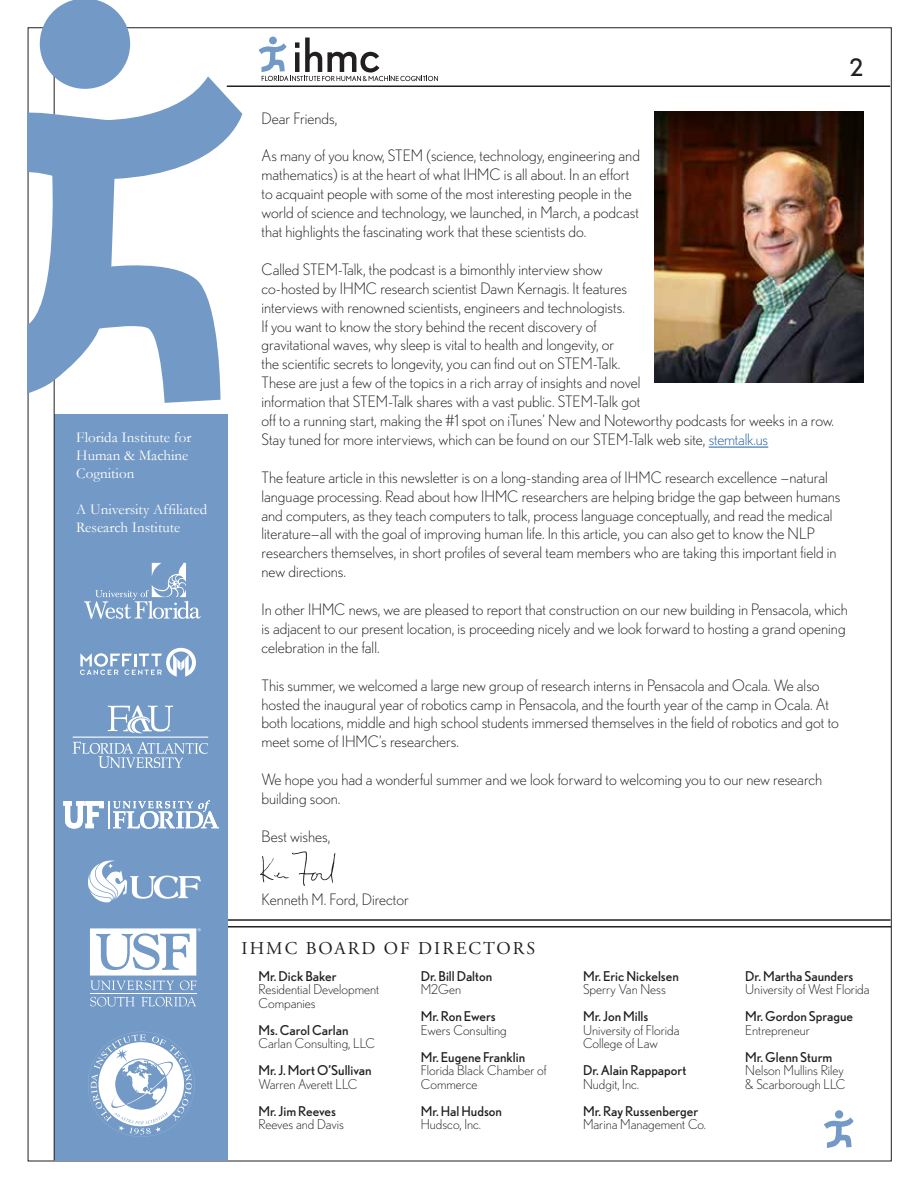
<style>
.page{position:relative;width:918px;height:1188px;background:#fff}
.page>*{position:absolute;margin:0;border:0;box-sizing:border-box;transform-origin:0 0}
.t1{font:24px "Nobel";color:#231f20}
.t2{font:18px "Adobe Garamond Pro";letter-spacing:.115em;color:#231f20}
.t3{font:300 15.75px/18.9px "Nobel";color:#231f20}
.t4{font:15px/18px "Garamond";color:#fff}
.t5{font:300 13.5px/13.5px "Nobel";color:#231f20}
.t6{font:13.5px "Nobel";color:#231f20}
.s1{color:#215e9e}
</style>
<div class="page">
<hr style="left:709px;top:447px;width:59px;height:1px;background:#215e9e">
<img style="left:654px;top:111px;width:209px;height:271px">
<hr style="left:54px;top:926px;width:837px;height:2px;background:#231f20">
<hr style="left:54px;top:919px;width:837px;height:2px;background:#231f20">
<div style="left:55px;top:414px;width:173px;height:746px;background:#7399c6"></div>
<hr style="left:54px;top:27px;width:1px;height:1133px;background:#231f20">
<svg style="left:88px;top:1032px;width:107px;height:105px"></svg>
<svg style="left:260px;top:851px;width:75px;height:35px"></svg>
<hr style="left:227px;top:86px;width:663px;height:1px;background:#231f20">
<div style="left:269px;top:37px;width:8px;height:7px;background:#7399c6;border-radius:50%"></div>
<svg style="left:259px;top:38px;width:179px;height:43px"></svg>
<svg style="left:40px;top:0;width:90px;height:76px;background:#87a7ce"></svg>
<svg style="left:28px;top:76px;width:214px;height:334px"></svg>
<svg style="left:90px;top:997px;width:45px;height:9px"></svg>
<svg style="left:141px;top:997px;width:55px;height:9px"></svg>
<svg style="left:90px;top:928px;width:111px;height:62px"></svg>
<hr style="left:90px;top:993px;width:106px;height:1px;background:#fff">
<div style="left:835px;top:1110px;width:8px;height:9px;background:#7399c6;border-radius:50%"></div>
<svg style="left:824px;top:1117px;width:30px;height:31px"></svg>
<svg style="left:63px;top:800px;width:156px;height:29px"></svg>
<svg style="left:80px;top:648px;width:116px;height:29px"></svg>
<svg style="left:88px;top:861px;width:113px;height:41px"></svg>
<svg style="left:73px;top:742px;width:135px;height:26px"></svg>
<svg style="left:108px;top:705px;width:65px;height:29px"></svg>
<hr style="left:73px;top:737px;width:135px;height:1px;background:#fff">
<svg style="left:84px;top:563px;width:117px;height:56px"></svg>
<p class="t4" style="left:76px;top:428px;width:117px">Florida Institute for<br>Human &amp; Machine<br>Cognition</p>
<p class="t4" style="left:76px;top:500px;width:132px">A University Affiliated<br>Research Institute</p>
<h1 class="t1" style="left:849px;top:53px;width:15px">2</h1>
<p class="t3" style="left:262px;top:108px;width:77px">Dear Friends,</p>
<p class="t3" style="left:262px;top:146px;width:380px">As many of you know, STEM (science, technology, engineering and mathematics) is at the heart of what IHMC is all about. In an effort to acquaint people with some of the most interesting people in the world of science and technology, we launched, in March, a podcast that highlights the fascinating work that these scientists do.</p>
<p class="t3" style="left:262px;top:260px;width:574px">Called STEM-Talk, the podcast is a bimonthly interview show<br>co-hosted by IHMC research scientist Dawn Kernagis. It features<br>interviews with renowned scientists, engineers and technologists.<br>If you want to know the story behind the recent discovery of<br>gravitational waves, why sleep is vital to health and longevity, or<br>the scientific secrets to longevity, you can find out on STEM-Talk.<br>These are just a few of the topics in a rich array of insights and novel<br>information that STEM-Talk shares with a vast public. STEM-Talk got<br>off to a running start, making the #1 spot on iTunes’ New and Noteworthy podcasts for weeks in a row.<br>Stay tuned for more interviews, which can be found on our STEM-Talk web site, <span class="s1">stemtalk.us</span></p>
<p class="t3" style="left:262px;top:468px;width:581px">The feature article in this newsletter is on a long-standing area of IHMC research excellence —natural language processing. Read about how IHMC researchers are helping bridge the gap between humans and computers, as they teach computers to talk, process language conceptually, and read the medical literature—all with the goal of improving human life. In this article, you can also get to know the NLP researchers themselves, in short profiles of several team members who are taking this important field in new directions.</p>
<p class="t3" style="left:262px;top:600px;width:588px">In other IHMC news, we are pleased to report that construction on our new building in Pensacola, which is adjacent to our present location, is proceeding nicely and we look forward to hosting a grand opening celebration in the fall.</p>
<p class="t3" style="left:262px;top:675px;width:579px">This summer, we welcomed a large new group of research interns in Pensacola and Ocala. We also hosted the inaugural year of robotics camp in Pensacola, and the fourth year of the camp in Ocala. At both locations, middle and high school students immersed themselves in the field of robotics and got to meet some of IHMC’s researchers.</p>
<p class="t3" style="left:262px;top:770px;width:562px">We hope you had a wonderful summer and we look forward to welcoming you to our new research building soon.</p>
<p class="t3" style="left:262px;top:827px;width:71px">Best wishes,</p>
<p class="t3" style="left:262px;top:890px;width:149px">Kenneth M. Ford, Director</p>
<p class="t2" style="left:242px;top:938px;width:295px">IHMC BOARD OF DIRECTORS</p>
<p class="t6" style="left:259px;top:968px;width:80px">Mr. Dick Baker</p>
<p class="t5" style="left:259px;top:983px;width:122px">Residential Development<br>Companies</p>
<p class="t6" style="left:259px;top:1022px;width:91px">Ms. Carol Carlan</p>
<p class="t5" style="left:259px;top:1037px;width:118px">Carlan Consulting, LLC</p>
<p class="t6" style="left:259px;top:1063px;width:115px">Mr. J. Mort O’Sullivan</p>
<p class="t5" style="left:259px;top:1077px;width:101px">Warren Averett LLC</p>
<p class="t6" style="left:259px;top:1103px;width:79px">Mr. Jim Reeves</p>
<p class="t5" style="left:259px;top:1118px;width:87px">Reeves and Davis</p>
<p class="t6" style="left:421px;top:968px;width:73px">Dr. Bill Dalton</p>
<p class="t5" style="left:421px;top:983px;width:42px">M2Gen</p>
<p class="t6" style="left:421px;top:1009px;width:76px">Mr. Ron Ewers</p>
<p class="t5" style="left:421px;top:1023px;width:88px">Ewers Consulting</p>
<p class="t6" style="left:421px;top:1049px;width:106px">Mr. Eugene Franklin</p>
<p class="t5" style="left:421px;top:1064px;width:127px">Florida Black Chamber of<br>Commerce</p>
<p class="t6" style="left:421px;top:1103px;width:83px">Mr. Hal Hudson</p>
<p class="t5" style="left:421px;top:1118px;width:62px">Hudsco, Inc.</p>
<p class="t6" style="left:583px;top:968px;width:97px">Mr. Eric Nickelsen</p>
<p class="t5" style="left:583px;top:983px;width:84px">Sperry Van Ness</p>
<p class="t6" style="left:583px;top:1009px;width:67px">Mr. Jon Mills</p>
<p class="t5" style="left:583px;top:1023px;width:98px">University of Florida<br>College of Law</p>
<p class="t6" style="left:583px;top:1063px;width:105px">Dr. Alain Rappaport</p>
<p class="t5" style="left:583px;top:1077px;width:58px">Nudgit, Inc.</p>
<p class="t6" style="left:583px;top:1103px;width:117px">Mr. Ray Russenberger</p>
<p class="t5" style="left:583px;top:1118px;width:125px">Marina Management Co.</p>
<p class="t6" style="left:745px;top:968px;width:110px">Dr. Martha Saunders</p>
<p class="t5" style="left:745px;top:983px;width:126px">University of West Florida</p>
<p class="t6" style="left:745px;top:1009px;width:109px">Mr. Gordon Sprague</p>
<p class="t5" style="left:745px;top:1023px;width:66px">Entrepreneur</p>
<p class="t6" style="left:745px;top:1049px;width:89px">Mr. Glenn Sturm</p>
<p class="t5" style="left:745px;top:1064px;width:102px">Nelson Mullins Riley &amp; Scarborough LLC</p>
</div>
